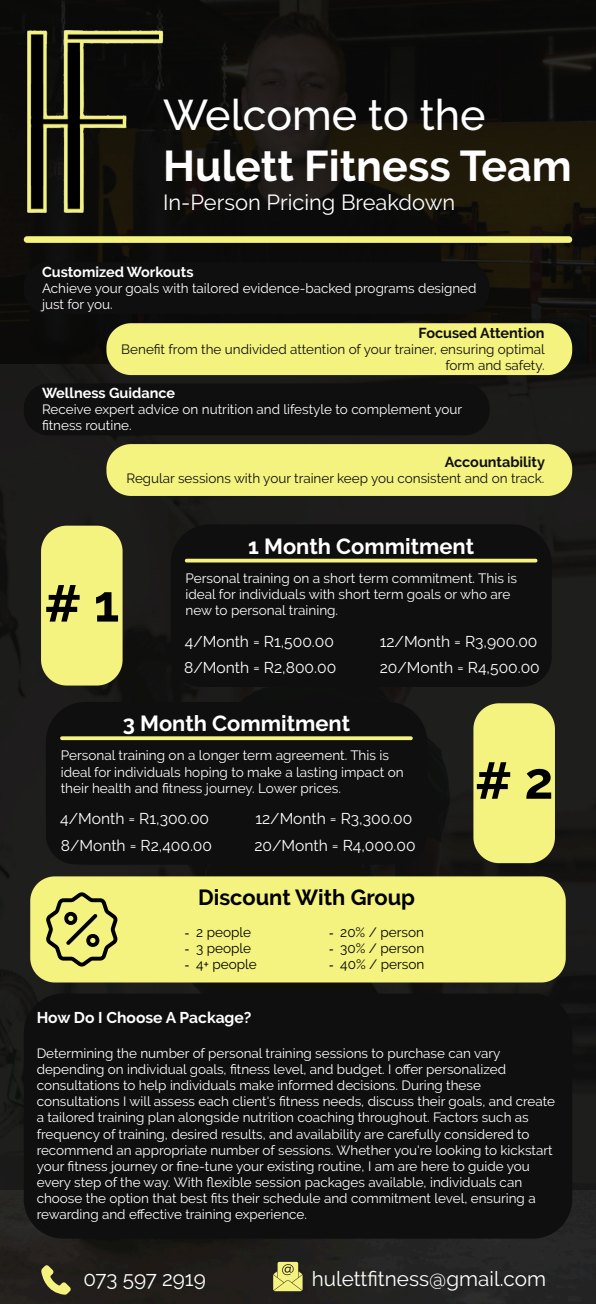
<style>
.page{position:relative;width:596px;height:1304px;background:#fff}
.page>*{position:absolute;margin:0;border:0;box-sizing:border-box;transform-origin:0 0}
.t1{font:700 51.4px "Raleway";color:#000}
.t2{font:700 42.9px "Raleway";color:#fff}
.t3{font:500 42.9px "Raleway";color:#fff}
.t4{font:700 21.8px "Raleway";color:#fff}
.t5{font:21.8px "Raleway";color:#fff}
.t6{font:700 21.8px "Raleway";color:#000}
.t7{font:20.6px "Raleway";color:#fff}
.t8{font:15.6px/26.5px "Raleway";color:#fff}
.t9{font:700 15.6px "Raleway";color:#fff}
.t10{font:700 14.4px "Raleway";color:#fff}
.t11{font:700 14.4px "Raleway";color:#0f0f0f}
.t12{font:13.5px/16.3px "Raleway";color:#fff}
.t13{font:13.5px "Raleway";color:#000}
.t14{font:13.4px/16.1px "Raleway";color:#fff}
.t15{font:13.4px/16.1px "Raleway";color:#0f0f0f;text-align:right}
.s1{font-family:"Times New Roman"}
</style>
<div class="page">
<img style="left:0;top:1189px;width:595px;height:115px">
<div style="left:0;top:0;width:595px;height:1189px;background:linear-gradient(to right,#141413,#17140e)"></div>
<img style="left:27px;top:30px;width:136px;height:184px">
<svg style="left:24px;top:236px;width:548px;height:7px"></svg>
<div style="left:22px;top:991px;width:551px;height:250px;background:#0f0f0f"></div>
<svg style="left:41px;top:526px;width:81px;height:160px"></svg>
<div style="left:168px;top:522px;width:385px;height:103px;background:#0f0f0f"></div>
<div style="left:168px;top:625px;width:385px;height:64px;background:#0f0f0f"></div>
<svg style="left:185px;top:559px;width:352px;height:3px"></svg>
<svg style="left:473px;top:703px;width:81px;height:160px"></svg>
<div style="left:44px;top:700px;width:384px;height:103px;background:#0f0f0f"></div>
<div style="left:44px;top:803px;width:384px;height:64px;background:#0f0f0f"></div>
<svg style="left:60px;top:736px;width:352px;height:4px"></svg>
<svg style="left:22px;top:260px;width:551px;height:238px"></svg>
<svg style="left:41px;top:1265px;width:30px;height:30px"></svg>
<svg style="left:273px;top:1262px;width:29px;height:29px"></svg>
<svg style="left:28px;top:874px;width:539px;height:111px"></svg>
<svg style="left:46px;top:892px;width:72px;height:75px"></svg>
<h2 class="t3" style="left:163px;top:90px;width:324px">Welcome to the</h2>
<h2 class="t2" style="left:163px;top:141px;width:410px">Hulett Fitness Team</h2>
<h3 class="t5" style="left:163px;top:189px;width:293px">In-Person Pricing Breakdown</h3>
<p class="t10" style="left:42px;top:263px;width:153px">Customized Workouts</p>
<p class="t14" style="left:42px;top:280px;width:435px">Achieve your goals with tailored evidence-backed programs designed just for you.</p>
<p class="t11" style="left:418px;top:324px;width:127px">Focused Attention</p>
<p class="t15" style="left:121px;top:341px;width:425px">Benefit from the undivided attention of your trainer, ensuring optimal form and safety.</p>
<p class="t10" style="left:42px;top:385px;width:135px">Wellness Guidance</p>
<p class="t14" style="left:42px;top:401px;width:421px">Receive expert advice on nutrition and lifestyle to complement your fitness routine.</p>
<p class="t11" style="left:444px;top:453px;width:102px">Accountability</p>
<p class="t15" style="left:126px;top:470px;width:419px">Regular sessions with your trainer keep you consistent and on track.</p>
<h1 class="t1" style="left:44px;top:574px;width:76px"># 1</h1>
<h3 class="t4" style="left:248px;top:533px;width:227px">1 Month Commitment</h3>
<p class="t12" style="left:185px;top:570px;width:333px">Personal training on a short term commitment. This is ideal for individuals with short term goals or who are new to personal training.</p>
<p class="t8" style="left:184px;top:628px;width:153px">4/Month = R1,500.00<br>8/Month = R2,800.00</p>
<p class="t8" style="left:379px;top:628px;width:161px">12/Month = R3,900.00<br>20/Month = R4,500.00</p>
<h3 class="t4" style="left:123px;top:711px;width:229px">3 Month Commitment</h3>
<p class="t12" style="left:61px;top:747px;width:344px">Personal training on a longer term agreement. This is ideal for individuals hoping to make a lasting impact on their health and fitness journey. Lower prices.</p>
<p class="t8" style="left:60px;top:805px;width:153px">4/Month = R1,300.00<br>8/Month = R2,400.00</p>
<p class="t8" style="left:254px;top:805px;width:162px">12/Month = R3,300.00<br>20/Month = R4,000.00</p>
<h3 class="t6" style="left:198px;top:885px;width:218px">Discount With Group</h3>
<p class="t13" style="left:185px;top:924px;width:68px"><span class="s1">-</span> 2 people</p>
<p class="t13" style="left:185px;top:941px;width:68px"><span class="s1">-</span> 3 people</p>
<p class="t13" style="left:185px;top:957px;width:73px"><span class="s1">-</span> 4+ people</p>
<p class="t13" style="left:329px;top:924px;width:96px"><span class="s1">-</span> 20% / person</p>
<p class="t13" style="left:329px;top:941px;width:97px"><span class="s1">-</span> 30% / person</p>
<p class="t13" style="left:329px;top:957px;width:97px"><span class="s1">-</span> 40% / person</p>
<h1 class="t1" style="left:474px;top:751px;width:80px"># 2</h1>
<p class="t9" style="left:37px;top:1009px;width:216px">How Do I Choose A Package?</p>
<p class="t14" style="left:37px;top:1045px;width:519px">Determining the number of personal training sessions to purchase can vary depending on individual goals, fitness level, and budget. I offer personalized consultations to help individuals make informed decisions. During these consultations I will assess each client's fitness needs, discuss their goals, and create a tailored training plan alongside nutrition coaching throughout. Factors such as frequency of training, desired results, and availability are carefully considered to recommend an appropriate number of sessions. Whether you're looking to kickstart your fitness journey or fine-tune your existing routine, I am are here to guide you every step of the way. With flexible session packages available, individuals can choose the option that best fits their schedule and commitment level, ensuring a rewarding and effective training experience.</p>
<h3 class="t7" style="left:83px;top:1267px;width:124px">073 597 2919</h3>
<h3 class="t7" style="left:311px;top:1267px;width:236px">hulettfitness@gmail.com</h3>
</div>
